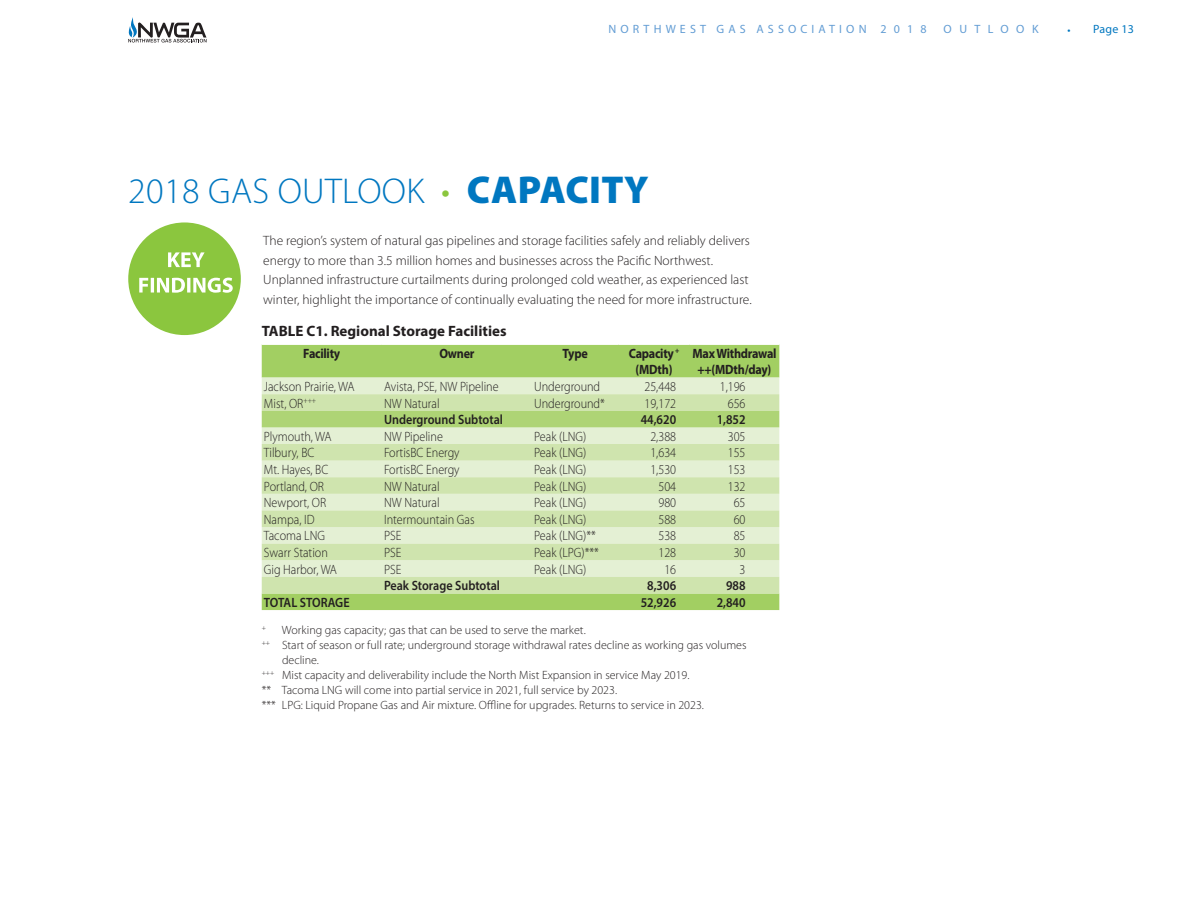
<style>
.page{position:relative;width:1188px;height:918px;background:#fff}
.page>*{position:absolute;margin:0;border:0;box-sizing:border-box;transform-origin:0 0}
.subhead{font:300 36px "Myriad Pro";letter-spacing:.01em;color:#0077c0}
.t1{font:700 15px "Myriad Pro";color:#231f20}
.Paragraph_Style_1{font:300 13.5px "Myriad Pro";color:#231f20;scale:.9 1}
.Sidebar{font:300 13.5px/19.5px "Myriad Pro";color:#231f20}
.Paragraph_Style_1-2{font:600 13.5px "Myriad Pro";color:#231f20;scale:.9 1}
.Paragraph_Style_1-3{font:700 13.5px "Myriad Pro";letter-spacing:-.02em;color:#231f20;scale:.9 1}
.Paragraph_Style_1-4{font:300 12px/15px "Myriad Pro";color:#231f20}
.t2{font:12px "Myriad Pro";letter-spacing:.345em;color:#639dd4}
.t3{font:12px "Myriad Pro";letter-spacing:.62em;color:#639dd4}
.t4{font:12px "Myriad Pro";letter-spacing:.02em;color:#0077c0}
.Paragraph_Style_1-5{font:300 7.05px "Myriad Pro";color:#231f20}
.s1{font-weight:700;font-size:9px}
.s2{color:#8bc63e}
.s3{font-weight:900;font-size:39px}
</style>
<div class="page">
<svg style="left:128px;top:17px;width:79px;height:25px"></svg>
<div style="left:262px;top:345px;width:517px;height:265px;background:#a2cf62"></div>
<div style="left:262px;top:378px;width:517px;height:16px;background:#e4f0d4"></div>
<svg style="left:262px;top:394px;width:517px;height:199px;background:#d8e9bf"></svg>
<div style="left:262px;top:411px;width:517px;height:16px;background:#aed475"></div>
<div style="left:128px;top:222px;width:113px;height:113px;background:#8bc63e;border-radius:50%"></div>
<svg style="left:139px;top:278px;width:94px;height:15px"></svg>
<svg style="left:168px;top:252px;width:37px;height:15px"></svg>
<p class="t2" style="left:608px;top:22px;width:320px">NORTHWEST GAS ASSOCIATION 2 0 1 8</p>
<p class="t3" style="left:944px;top:22px;width:96px">OUTLOOK</p>
<p class="t4" style="left:1068px;top:22px;width:68px"><span class="s1">•</span> Page 13</p>
<p class="subhead" style="left:128px;top:171px;width:522px">2018 GAS OUTLOOK <span class="s2">•</span> <span class="s3">CAPACITY</span></p>
<p class="Sidebar" style="left:263px;top:231px;width:490px">The region’s system of natural gas pipelines and storage facilities safely and reliably delivers energy to more than 3.5 million homes and businesses across the Pacific Northwest.<br>Unplanned infrastructure curtailments during prolonged cold weather, as experienced last winter, highlight the importance of continually evaluating the need for more infrastructure.</p>
<p class="t1" style="left:262px;top:321px;width:246px">TABLE C1. Regional Storage Facilities</p>
<p class="Paragraph_Style_1-3" style="left:303px;top:344px;width:43px">Facility</p>
<p class="Paragraph_Style_1-3" style="left:439px;top:344px;width:41px">Owner</p>
<p class="Paragraph_Style_1-3" style="left:563px;top:344px;width:30px">Type</p>
<p class="Paragraph_Style_1-3" style="left:629px;top:344px;width:58px">Capacity <sup>+</sup></p>
<p class="Paragraph_Style_1-3" style="left:692px;top:344px;width:95px">Max Withdrawal</p>
<p class="Paragraph_Style_1-3" style="left:636px;top:361px;width:42px">(MDth)</p>
<p class="Paragraph_Style_1-3" style="left:698px;top:361px;width:83px">++(MDth/day)</p>
<p class="Paragraph_Style_1" style="left:264px;top:379px;width:102px">Jackson Prairie, WA</p>
<p class="Paragraph_Style_1" style="left:384px;top:379px;width:129px">Avista, PSE, NW Pipeline</p>
<p class="Paragraph_Style_1" style="left:534px;top:379px;width:75px">Underground</p>
<p class="Paragraph_Style_1" style="left:644px;top:379px;width:37px">25,448</p>
<p class="Paragraph_Style_1" style="left:720px;top:379px;width:30px">1,196</p>
<p class="Paragraph_Style_1" style="left:264px;top:396px;width:60px">Mist, OR<sup>+++</sup></p>
<p class="Paragraph_Style_1" style="left:384px;top:396px;width:63px">NW Natural</p>
<p class="Paragraph_Style_1" style="left:534px;top:396px;width:80px">Underground*</p>
<p class="Paragraph_Style_1" style="left:644px;top:396px;width:37px">19,172</p>
<p class="Paragraph_Style_1" style="left:728px;top:396px;width:21px">656</p>
<p class="Paragraph_Style_1-2" style="left:384px;top:411px;width:134px">Underground Subtotal</p>
<p class="Paragraph_Style_1-2" style="left:641px;top:411px;width:41px">44,620</p>
<p class="Paragraph_Style_1-2" style="left:717px;top:411px;width:34px">1,852</p>
<p class="Paragraph_Style_1" style="left:264px;top:429px;width:77px">Plymouth, WA</p>
<p class="Paragraph_Style_1" style="left:384px;top:429px;width:67px">NW Pipeline</p>
<p class="Paragraph_Style_1" style="left:534px;top:429px;width:60px">Peak (LNG)</p>
<p class="Paragraph_Style_1" style="left:650px;top:429px;width:30px">2,388</p>
<p class="Paragraph_Style_1" style="left:728px;top:429px;width:21px">305</p>
<p class="Paragraph_Style_1" style="left:264px;top:445px;width:58px">Tilbury, BC</p>
<p class="Paragraph_Style_1" style="left:384px;top:445px;width:86px">FortisBC Energy</p>
<p class="Paragraph_Style_1" style="left:534px;top:445px;width:60px">Peak (LNG)</p>
<p class="Paragraph_Style_1" style="left:650px;top:445px;width:30px">1,634</p>
<p class="Paragraph_Style_1" style="left:728px;top:445px;width:21px">155</p>
<p class="Paragraph_Style_1" style="left:264px;top:462px;width:73px">Mt. Hayes, BC</p>
<p class="Paragraph_Style_1" style="left:384px;top:462px;width:86px">FortisBC Energy</p>
<p class="Paragraph_Style_1" style="left:534px;top:462px;width:60px">Peak (LNG)</p>
<p class="Paragraph_Style_1" style="left:650px;top:462px;width:30px">1,530</p>
<p class="Paragraph_Style_1" style="left:728px;top:462px;width:21px">153</p>
<p class="Paragraph_Style_1" style="left:264px;top:479px;width:68px">Portland, OR</p>
<p class="Paragraph_Style_1" style="left:384px;top:479px;width:63px">NW Natural</p>
<p class="Paragraph_Style_1" style="left:534px;top:479px;width:60px">Peak (LNG)</p>
<p class="Paragraph_Style_1" style="left:658px;top:479px;width:21px">504</p>
<p class="Paragraph_Style_1" style="left:728px;top:479px;width:21px">132</p>
<p class="Paragraph_Style_1" style="left:264px;top:495px;width:71px">Newport, OR</p>
<p class="Paragraph_Style_1" style="left:384px;top:495px;width:63px">NW Natural</p>
<p class="Paragraph_Style_1" style="left:534px;top:495px;width:60px">Peak (LNG)</p>
<p class="Paragraph_Style_1" style="left:658px;top:495px;width:21px">980</p>
<p class="Paragraph_Style_1" style="left:734px;top:495px;width:15px">65</p>
<p class="Paragraph_Style_1" style="left:264px;top:512px;width:58px">Nampa, ID</p>
<p class="Paragraph_Style_1" style="left:384px;top:512px;width:102px">Intermountain Gas</p>
<p class="Paragraph_Style_1" style="left:534px;top:512px;width:60px">Peak (LNG)</p>
<p class="Paragraph_Style_1" style="left:658px;top:512px;width:21px">588</p>
<p class="Paragraph_Style_1" style="left:734px;top:512px;width:15px">60</p>
<p class="Paragraph_Style_1" style="left:264px;top:528px;width:69px">Tacoma LNG</p>
<p class="Paragraph_Style_1" style="left:384px;top:528px;width:21px">PSE</p>
<p class="Paragraph_Style_1" style="left:534px;top:528px;width:70px">Peak (LNG)**</p>
<p class="Paragraph_Style_1" style="left:658px;top:528px;width:21px">538</p>
<p class="Paragraph_Style_1" style="left:734px;top:528px;width:15px">85</p>
<p class="Paragraph_Style_1" style="left:264px;top:545px;width:73px">Swarr Station</p>
<p class="Paragraph_Style_1" style="left:384px;top:545px;width:21px">PSE</p>
<p class="Paragraph_Style_1" style="left:534px;top:545px;width:74px">Peak (LPG)***</p>
<p class="Paragraph_Style_1" style="left:658px;top:545px;width:21px">128</p>
<p class="Paragraph_Style_1" style="left:734px;top:545px;width:15px">30</p>
<p class="Paragraph_Style_1" style="left:264px;top:562px;width:83px">Gig Harbor, WA</p>
<p class="Paragraph_Style_1" style="left:384px;top:562px;width:21px">PSE</p>
<p class="Paragraph_Style_1" style="left:534px;top:562px;width:60px">Peak (LNG)</p>
<p class="Paragraph_Style_1" style="left:664px;top:562px;width:15px">16</p>
<p class="Paragraph_Style_1" style="left:740px;top:562px;width:8px">3</p>
<p class="Paragraph_Style_1-2" style="left:384px;top:577px;width:130px">Peak Storage Subtotal</p>
<p class="Paragraph_Style_1-2" style="left:647px;top:577px;width:34px">8,306</p>
<p class="Paragraph_Style_1-2" style="left:726px;top:577px;width:23px">988</p>
<p class="Paragraph_Style_1-2" style="left:264px;top:594px;width:97px">TOTAL STORAGE</p>
<p class="Paragraph_Style_1-2" style="left:641px;top:594px;width:41px">52,926</p>
<p class="Paragraph_Style_1-2" style="left:717px;top:594px;width:34px">2,840</p>
<p class="Paragraph_Style_1-5" style="left:262px;top:624px;width:6px">+</p>
<p class="Paragraph_Style_1-4" style="left:282px;top:623px;width:305px">Working gas capacity; gas that can be used to serve the market.</p>
<p class="Paragraph_Style_1-4" style="left:282px;top:638px;width:466px;text-indent:-20px"><sup>++</sup> Start of season or full rate; underground storage withdrawal rates decline as working gas volumes decline.</p>
<p class="Paragraph_Style_1-4" style="left:262px;top:668px;width:429px"><sup>+++</sup> Mist capacity and deliverability include the North Mist Expansion in service May 2019.</p>
<p class="Paragraph_Style_1-4" style="left:262px;top:683px;width:357px">** Tacoma LNG will come into partial service in 2021, full service by 2023.</p>
<p class="Paragraph_Style_1-4" style="left:262px;top:698px;width:444px">*** LPG: Liquid Propane Gas and Air mixture. Offline for upgrades. Returns to service in 2023.</p>
</div>
